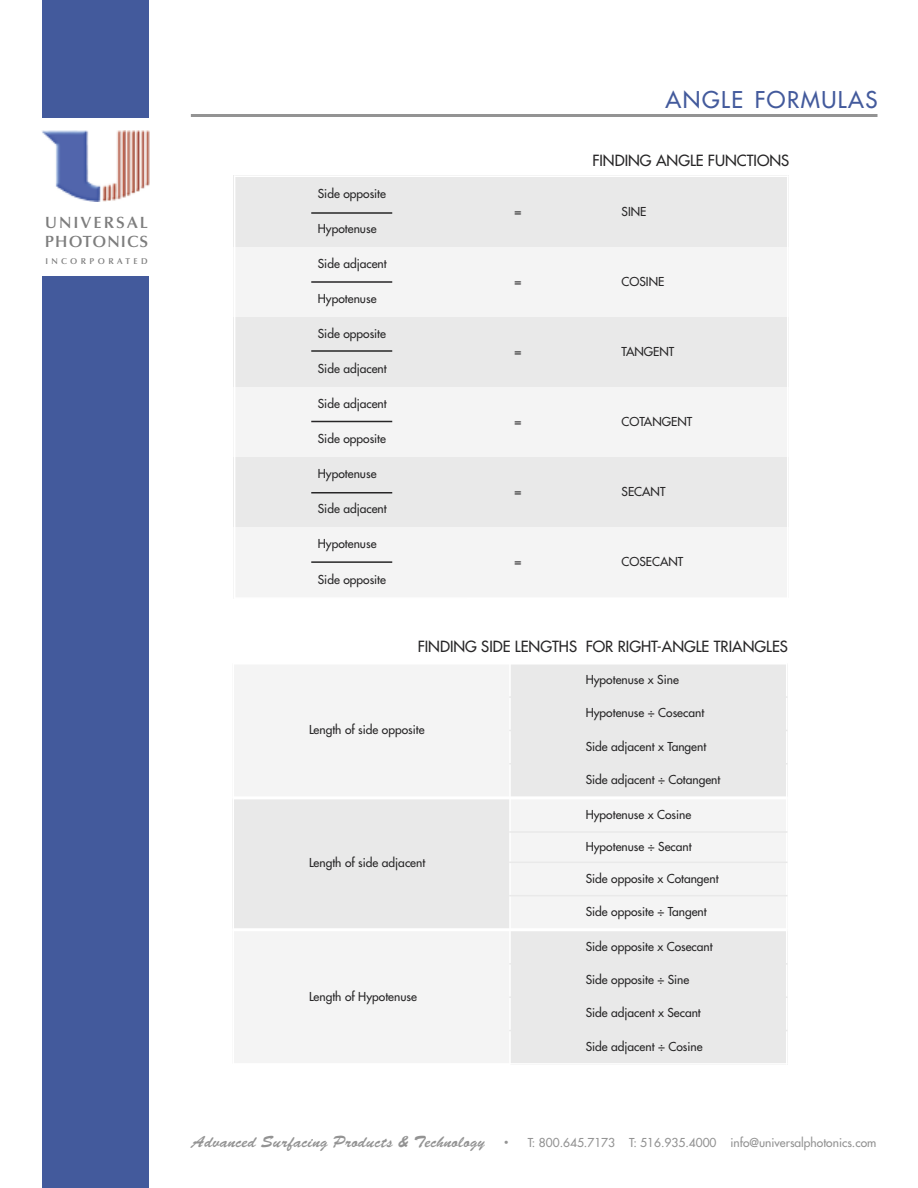
<style>
.page{position:relative;width:918px;height:1188px;background:#fff}
.page>*{position:absolute;margin:0;border:0;box-sizing:border-box;transform-origin:0 0}
.t1{font:22.5px "Futura";letter-spacing:.065em;color:#435a9c}
.t2{font:600 16.35px/19.5px "Optima";letter-spacing:.1em;color:#7d7d7d}
.t3{font:15px "Futura";color:#272627}
.t4{font:12px "Futura";color:#272627}
.t5{font:12px "Futura";color:#939393}
.t6{font:600 8.4px "Optima";letter-spacing:.4em;color:#7d7d7d}
.s1{font-family:"Brushed Script";font-size:16.5px}
</style>
<div class="page">
<img style="left:42px;top:130px;width:107px;height:71px">
<div style="left:42px;top:0;width:106px;height:118px;background:#435a9c"></div>
<div style="left:42px;top:276px;width:106px;height:912px;background:#435a9c"></div>
<hr style="left:191px;top:114px;width:687px;height:3px;background:#939393">
<div style="left:234px;top:176px;width:233px;height:36px;background:#e9e9e9"></div>
<div style="left:467px;top:176px;width:102px;height:71px;background:#e9e9e9"></div>
<div style="left:569px;top:176px;width:220px;height:71px;background:#e9e9e9"></div>
<div style="left:234px;top:212px;width:233px;height:35px;background:#e9e9e9"></div>
<div style="left:234px;top:247px;width:233px;height:35px;background:#f4f4f4"></div>
<div style="left:467px;top:247px;width:102px;height:70px;background:#f4f4f4"></div>
<div style="left:569px;top:247px;width:220px;height:70px;background:#f4f4f4"></div>
<div style="left:234px;top:282px;width:233px;height:35px;background:#f4f4f4"></div>
<div style="left:234px;top:317px;width:233px;height:35px;background:#e9e9e9"></div>
<div style="left:467px;top:317px;width:102px;height:70px;background:#e9e9e9"></div>
<div style="left:569px;top:317px;width:220px;height:70px;background:#e9e9e9"></div>
<div style="left:234px;top:352px;width:233px;height:35px;background:#e9e9e9"></div>
<div style="left:234px;top:387px;width:233px;height:35px;background:#f4f4f4"></div>
<div style="left:467px;top:387px;width:102px;height:70px;background:#f4f4f4"></div>
<div style="left:569px;top:387px;width:220px;height:70px;background:#f4f4f4"></div>
<div style="left:234px;top:422px;width:233px;height:35px;background:#f4f4f4"></div>
<div style="left:234px;top:457px;width:233px;height:35px;background:#e9e9e9"></div>
<div style="left:467px;top:457px;width:102px;height:70px;background:#e9e9e9"></div>
<div style="left:569px;top:457px;width:220px;height:70px;background:#e9e9e9"></div>
<div style="left:234px;top:492px;width:233px;height:35px;background:#e9e9e9"></div>
<div style="left:234px;top:527px;width:233px;height:35px;background:#f4f4f4"></div>
<div style="left:467px;top:527px;width:102px;height:71px;background:#f4f4f4"></div>
<div style="left:569px;top:527px;width:220px;height:71px;background:#f4f4f4"></div>
<div style="left:234px;top:562px;width:233px;height:37px;background:#f4f4f4"></div>
<hr style="left:234px;top:176px;width:1px;height:423px;background:#fff">
<hr style="left:787px;top:176px;width:2px;height:423px;background:#fff">
<hr style="left:234px;top:176px;width:555px;height:1px;background:#fff">
<hr style="left:234px;top:597px;width:555px;height:2px;background:#fff">
<hr style="left:311px;top:212px;width:81px;height:2px;background:#272627">
<hr style="left:311px;top:281px;width:81px;height:2px;background:#272627">
<hr style="left:311px;top:350px;width:81px;height:2px;background:#272627">
<hr style="left:311px;top:421px;width:81px;height:1px;background:#272627">
<hr style="left:311px;top:492px;width:81px;height:2px;background:#272627">
<hr style="left:311px;top:561px;width:81px;height:2px;background:#272627">
<div style="left:233px;top:663px;width:277px;height:135px;background:#f4f4f4"></div>
<div style="left:510px;top:663px;width:278px;height:34px;background:#e9e9e9"></div>
<div style="left:510px;top:697px;width:278px;height:33px;background:#e9e9e9"></div>
<div style="left:510px;top:730px;width:278px;height:34px;background:#e9e9e9"></div>
<div style="left:510px;top:764px;width:278px;height:34px;background:#e9e9e9"></div>
<div style="left:233px;top:798px;width:277px;height:132px;background:#e9e9e9"></div>
<div style="left:510px;top:798px;width:278px;height:34px;background:#f4f4f4"></div>
<div style="left:510px;top:832px;width:278px;height:30px;background:#f4f4f4"></div>
<div style="left:510px;top:862px;width:278px;height:34px;background:#f4f4f4"></div>
<div style="left:510px;top:896px;width:278px;height:34px;background:#f4f4f4"></div>
<div style="left:233px;top:930px;width:277px;height:134px;background:#f4f4f4"></div>
<div style="left:510px;top:930px;width:278px;height:34px;background:#e9e9e9"></div>
<div style="left:510px;top:964px;width:278px;height:33px;background:#e9e9e9"></div>
<div style="left:510px;top:997px;width:278px;height:34px;background:#e9e9e9"></div>
<div style="left:510px;top:1031px;width:278px;height:34px;background:#e9e9e9"></div>
<hr style="left:233px;top:663px;width:1px;height:402px;background:#fff">
<hr style="left:509px;top:663px;width:2px;height:402px;background:#fff">
<hr style="left:786px;top:663px;width:2px;height:402px;background:#fff">
<hr style="left:233px;top:663px;width:555px;height:1px;background:#fff">
<hr style="left:509px;top:696px;width:279px;height:2px;background:#e9e9e9">
<hr style="left:509px;top:730px;width:279px;height:1px;background:#e9e9e9">
<hr style="left:509px;top:763px;width:279px;height:2px;background:#e9e9e9">
<hr style="left:233px;top:796px;width:555px;height:3px;background:#fff">
<hr style="left:509px;top:831px;width:279px;height:2px;background:#e9e9e9">
<hr style="left:509px;top:862px;width:279px;height:1px;background:#e9e9e9">
<hr style="left:509px;top:895px;width:279px;height:1px;background:#e9e9e9">
<hr style="left:233px;top:928px;width:555px;height:3px;background:#fff">
<hr style="left:509px;top:963px;width:279px;height:2px;background:#e9e9e9">
<hr style="left:509px;top:996px;width:279px;height:2px;background:#e9e9e9">
<hr style="left:509px;top:1030px;width:279px;height:1px;background:#e9e9e9">
<hr style="left:233px;top:1063px;width:555px;height:2px;background:#fff">
<h2 class="t2" style="left:45px;top:214px;width:105px">UNIVERSAL<br>PHOTONICS</h2>
<p class="t6" style="left:45px;top:257px;width:104px">INCORPORATED</p>
<h1 class="t1" style="left:666px;top:88px;width:213px">ANGLE FORMULAS</h1>
<p class="t4" style="left:318px;top:188px;width:70px">Side opposite</p>
<p class="t4" style="left:318px;top:223px;width:60px">Hypotenuse</p>
<p class="t4" style="left:318px;top:258px;width:70px">Side adjacent</p>
<p class="t4" style="left:318px;top:293px;width:60px">Hypotenuse</p>
<p class="t4" style="left:318px;top:328px;width:70px">Side opposite</p>
<p class="t4" style="left:318px;top:363px;width:70px">Side adjacent</p>
<p class="t4" style="left:318px;top:398px;width:70px">Side adjacent</p>
<p class="t4" style="left:318px;top:433px;width:70px">Side opposite</p>
<p class="t4" style="left:318px;top:468px;width:60px">Hypotenuse</p>
<p class="t4" style="left:318px;top:503px;width:70px">Side adjacent</p>
<p class="t4" style="left:318px;top:538px;width:60px">Hypotenuse</p>
<p class="t4" style="left:318px;top:573px;width:70px">Side opposite</p>
<p class="t3" style="left:592px;top:153px;width:198px">FINDING ANGLE FUNCTIONS</p>
<p class="t4" style="left:515px;top:205px;width:8px">=</p>
<p class="t4" style="left:622px;top:205px;width:26px">SINE</p>
<p class="t4" style="left:515px;top:275px;width:8px">=</p>
<p class="t4" style="left:622px;top:275px;width:44px">COSINE</p>
<p class="t4" style="left:515px;top:345px;width:8px">=</p>
<p class="t4" style="left:622px;top:345px;width:54px">TANGENT</p>
<p class="t4" style="left:515px;top:415px;width:8px">=</p>
<p class="t4" style="left:622px;top:415px;width:72px">COTANGENT</p>
<p class="t4" style="left:515px;top:486px;width:8px">=</p>
<p class="t4" style="left:622px;top:486px;width:45px">SECANT</p>
<p class="t4" style="left:515px;top:556px;width:8px">=</p>
<p class="t4" style="left:622px;top:556px;width:63px">COSECANT</p>
<p class="t3" style="left:418px;top:639px;width:372px">FINDING SIDE LENGTHS FOR RIGHT-ANGLE TRIANGLES</p>
<p class="t4" style="left:309px;top:724px;width:117px">Length of side opposite</p>
<p class="t4" style="left:309px;top:857px;width:118px">Length of side adjacent</p>
<p class="t4" style="left:309px;top:990px;width:109px">Length of Hypotenuse</p>
<p class="t4" style="left:586px;top:674px;width:95px">Hypotenuse x Sine</p>
<p class="t4" style="left:586px;top:707px;width:120px">Hypotenuse ÷ Cosecant</p>
<p class="t4" style="left:586px;top:740px;width:122px">Side adjacent x Tangent</p>
<p class="t4" style="left:586px;top:774px;width:136px">Side adjacent ÷ Cotangent</p>
<p class="t4" style="left:586px;top:808px;width:107px">Hypotenuse x Cosine</p>
<p class="t4" style="left:586px;top:840px;width:107px">Hypotenuse ÷ Secant</p>
<p class="t4" style="left:586px;top:872px;width:134px">Side opposite x Cotangent</p>
<p class="t4" style="left:586px;top:906px;width:122px">Side opposite ÷ Tangent</p>
<p class="t4" style="left:586px;top:940px;width:128px">Side opposite x Cosecant</p>
<p class="t4" style="left:586px;top:974px;width:105px">Side opposite ÷ Sine</p>
<p class="t4" style="left:586px;top:1007px;width:117px">Side adjacent x Secant</p>
<p class="t4" style="left:586px;top:1040px;width:118px">Side adjacent ÷ Cosine</p>
<p class="t5" style="left:193px;top:1136px;width:685px"><span class="s1">Advanced Surfacing Products &amp; Technology •</span> T: 800.645.7173 T: 516.935.4000 info@universalphotonics.com</p>
</div>
